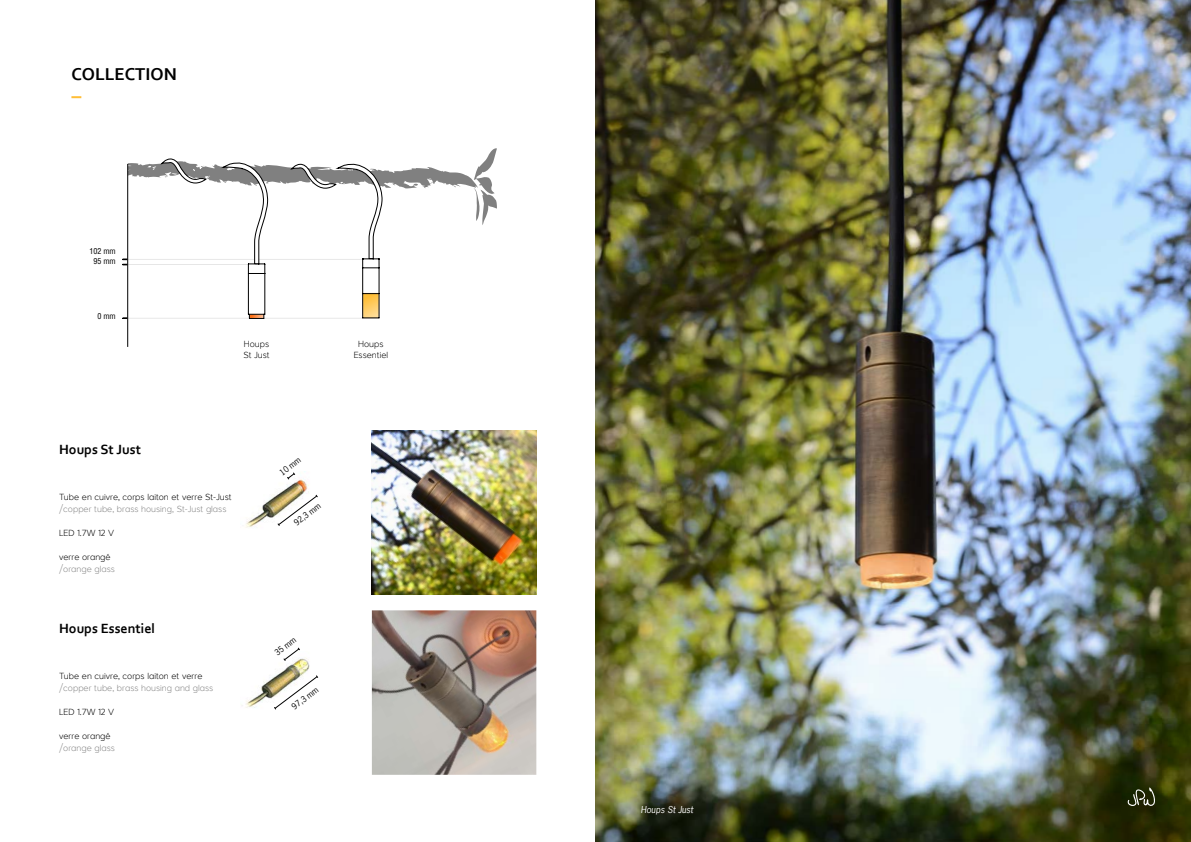
<style>
.page{position:relative;width:1191px;height:842px;background:#fff}
.page>*{position:absolute;margin:0;border:0;box-sizing:border-box;transform-origin:0 0}
.t1{font:700 18px "Corbel";color:#000}
.t2{font:700 14px "Corbel";color:#000}
.t3{font:100 9px/10.8px "Larke Neue";color:#000}
.t4{font:100 9px "Larke Neue";color:#878787}
.t5{font:italic 9px "News Gothic Std";color:#fff}
.t6{font:8px "News Gothic Std";color:#000}
.t7{font:condensed 8px/9.6px "Helvetica LT Std";color:#000;text-align:center}
</style>
<div class="page">
<svg style="left:71px;top:96px;width:10px;height:2px"></svg>
<hr style="left:127px;top:164px;width:1px;height:183px;background:#000">
<svg style="left:122px;top:148px;width:375px;height:171px"></svg>
<img style="left:246px;top:471px;width:63px;height:57px">
<img style="left:372px;top:431px;width:164px;height:164px">
<img style="left:372px;top:610px;width:164px;height:165px">
<img style="left:242px;top:658px;width:68px;height:50px">
<svg style="left:273px;top:675px;width:46px;height:35px"></svg>
<svg style="left:283px;top:647px;width:17px;height:14px"></svg>
<svg style="left:277px;top:494px;width:41px;height:32px"></svg>
<svg style="left:286px;top:472px;width:10px;height:8px"></svg>
<img style="left:595px;top:0;width:596px;height:842px">
<svg style="left:1127px;top:787px;width:28px;height:19px"></svg>
<h1 class="t1" style="left:71px;top:63px;width:107px">COLLECTION</h1>
<p class="t7" style="left:89px;top:247px;width:28px">102 mm<br>95 mm</p>
<p class="t7" style="left:97px;top:311px;width:20px">0 mm</p>
<p class="t3" style="left:243px;top:339px;width:28px">Houps<br>St Just</p>
<p class="t3" style="left:354px;top:339px;width:36px;text-align:center">Houps<br>Essentiel</p>
<h2 class="t2" style="left:59px;top:440px;width:83px">Houps St Just</h2>
<p class="t3" style="left:59px;top:492px;width:174px">Tube en cuivre, corps laiton et verre St-Just</p>
<p class="t4" style="left:59px;top:504px;width:169px">/copper tube, brass housing, St-Just glass</p>
<p class="t3" style="left:59px;top:528px;width:56px">LED 1.7W 12 V</p>
<p class="t3" style="left:59px;top:552px;width:53px">verre orangé</p>
<p class="t4" style="left:59px;top:564px;width:57px">/orange glass</p>
<h2 class="t2" style="left:59px;top:619px;width:97px">Houps Essentiel</h2>
<p class="t3" style="left:59px;top:671px;width:145px">Tube en cuivre, corps laiton et verre</p>
<p class="t4" style="left:59px;top:683px;width:156px">/copper tube, brass housing and glass</p>
<p class="t3" style="left:59px;top:707px;width:56px">LED 1.7W 12 V</p>
<p class="t3" style="left:59px;top:731px;width:53px">verre orangé</p>
<p class="t4" style="left:59px;top:743px;width:57px">/orange glass</p>
<p class="t6" style="left:277px;top:469px;width:26px;rotate:-37deg">10 mm</p>
<p class="t6" style="left:292px;top:519px;width:33px;rotate:-37deg">92,3 mm</p>
<p class="t6" style="left:273px;top:650px;width:26px;rotate:-37deg">35 mm</p>
<p class="t6" style="left:289px;top:703px;width:33px;rotate:-37deg">97,3 mm</p>
<p class="t5" style="left:641px;top:804px;width:54px">Houps St Just</p>
</div>
